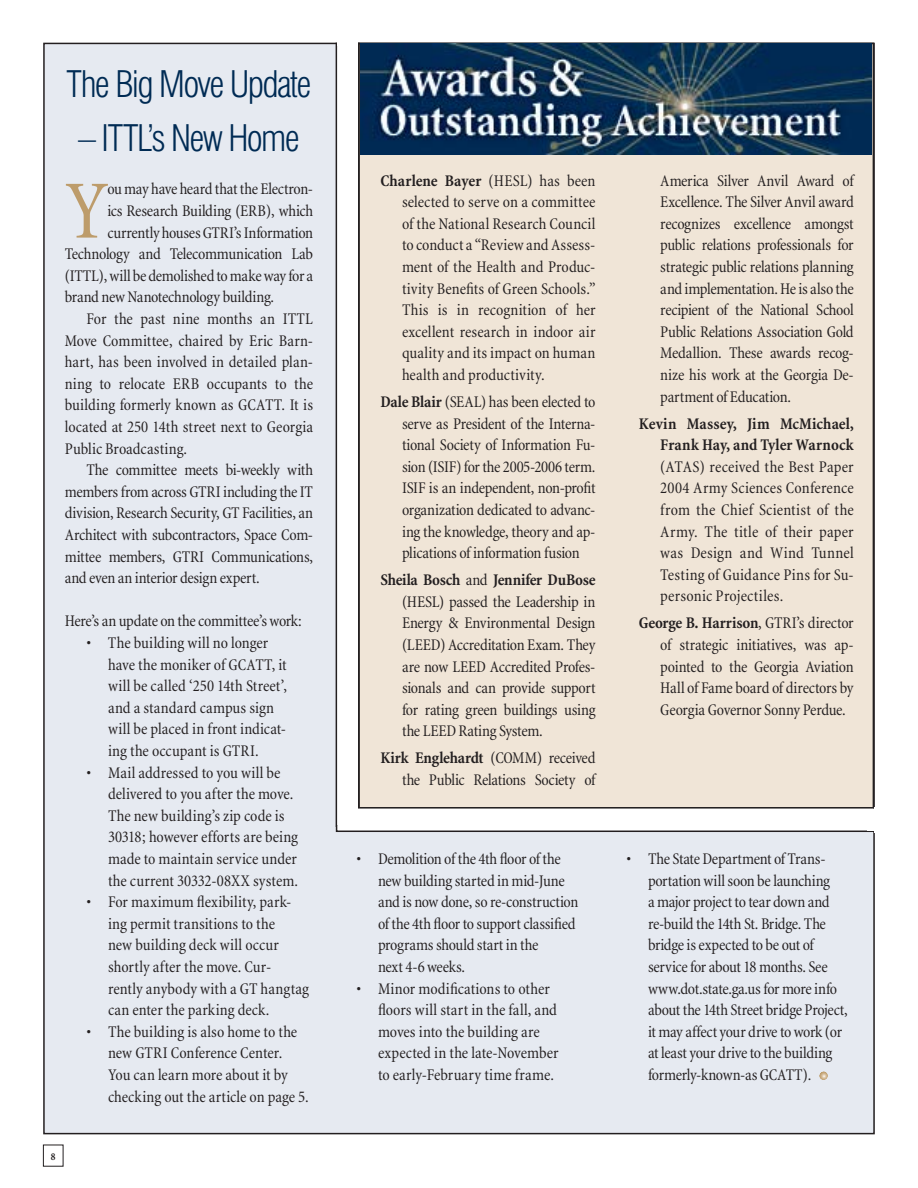
<style>
.page{position:relative;width:918px;height:1188px;background:#fff}
.page>*{position:absolute;margin:0;border:0;box-sizing:border-box;transform-origin:0 0}
.t1{font:condensed 84.15px "Minion";color:#bd9c6b}
.t2{font:300 condensed 36px "Swiss 721 BT";letter-spacing:-.045em;color:#002b54}
.t3{font:condensed 16.5px/21.6px "Minion";letter-spacing:-.005em;color:#231f20}
.t4{font:700 condensed 16.5px/21.6px "Minion";letter-spacing:.005em;color:#231f20;text-align:right}
.t5{font:condensed 16.5px "Minion";letter-spacing:-.025em;color:#231f20}
.t6{font:700 condensed 10.5px "Minion";color:#231f20}
.s1{font-weight:700}
</style>
<div class="page">
<div style="left:44px;top:43px;width:830px;height:1091px;background:#e6eaf1"></div>
<svg style="left:819px;top:1071px;width:9px;height:9px"></svg>
<svg style="left:335px;top:42px;width:540px;height:791px;background:#ece2d5"></svg>
<hr style="left:337px;top:41px;width:21px;height:4px;background:#fff">
<div style="left:868px;top:809px;width:8px;height:21px;background:#fff"></div>
<img style="left:360px;top:44px;width:512px;height:110px">
<h2 class="t2" style="left:67px;top:63px;width:246px">The Big Move Update</h2>
<h2 class="t2" style="left:78px;top:117px;width:223px">– ITTL’s New Home</h2>
<h1 class="t1" style="left:65px;top:167px;width:46px">Y</h1>
<p class="t3" style="left:107px;top:179px;width:207px">ou may have heard that the Electron-</p>
<p class="t3" style="left:107px;top:200px;width:207px">ics Research Building (ERB), which</p>
<p class="t3" style="left:107px;top:222px;width:207px">currently houses GTRI’s Information</p>
<p class="t3" style="left:65px;top:244px;width:250px">Technology and Telecommunication Lab</p>
<p class="t3" style="left:65px;top:265px;width:250px">(ITTL), will be demolished to make way for a</p>
<p class="t3" style="left:65px;top:287px;width:211px">brand new Nanotechnology building.</p>
<p class="t3" style="left:86px;top:308px;width:228px">For the past nine months an ITTL</p>
<p class="t3" style="left:65px;top:330px;width:250px">Move Committee, chaired by Eric Barn-</p>
<p class="t3" style="left:65px;top:352px;width:250px">hart, has been involved in detailed plan-</p>
<p class="t3" style="left:65px;top:373px;width:250px">ning to relocate ERB occupants to the</p>
<p class="t3" style="left:65px;top:395px;width:250px">building formerly known as GCATT. It is</p>
<p class="t3" style="left:65px;top:416px;width:250px">located at 250 14th street next to Georgia</p>
<p class="t3" style="left:65px;top:438px;width:124px">Public Broadcasting.</p>
<p class="t3" style="left:86px;top:460px;width:228px">The committee meets bi-weekly with</p>
<p class="t3" style="left:65px;top:481px;width:250px">members from across GTRI including the IT</p>
<p class="t3" style="left:65px;top:503px;width:250px">division, Research Security, GT Facilities, an</p>
<p class="t3" style="left:65px;top:524px;width:250px">Architect with subcontractors, Space Com-</p>
<p class="t3" style="left:65px;top:546px;width:250px">mittee members, GTRI Communications,</p>
<p class="t3" style="left:65px;top:568px;width:196px">and even an interior design expert.</p>
<p class="t5" style="left:65px;top:613px;width:239px">Here’s an update on the committee’s work:</p>
<p class="t3" style="left:108px;top:632px;width:181px;text-indent:-22px">• The building will no longer have the moniker of GCATT, it will be called ‘250 14th Street’, and a standard campus sign will be placed in front indicat&shy;ing the occupant is GTRI.</p>
<p class="t3" style="left:108px;top:762px;width:192px;text-indent:-22px">• Mail addressed to you will be delivered to you after the move.<br>The new building’s zip code is<br>30318; however efforts are being made to maintain service under the current 30332-08XX system.</p>
<p class="t3" style="left:108px;top:892px;width:203px;text-indent:-22px">• For maximum flexibility, park&shy;ing permit transitions to the<br>new building deck will occur shortly after the move. Cur&shy;rently anybody with a GT hangtag can enter the parking deck.</p>
<p class="t3" style="left:108px;top:1021px;width:202px;text-indent:-22px">• The building is also home to the new GTRI Conference Center.<br>You can learn more about it by checking out the article on page 5.</p>
<p class="t6" style="left:51px;top:1150px;width:6px">8</p>
<p class="t3" style="left:402px;top:170px;width:195px;text-align:justify;text-indent:-22px"><span class="s1">Charlene Bayer</span> (HESL) has been selected to serve on a committee of the National Research Council to conduct a “Review and Assess&shy;ment of the Health and Produc&shy;tivity Benefits of Green Schools.” This is in recognition of her excellent research in indoor air quality and its impact on human health and productivity.</p>
<p class="t3" style="left:402px;top:391px;width:195px;text-align:justify;text-indent:-22px"><span class="s1">Dale Blair</span> (SEAL) has been elected to serve as President of the Interna&shy;tional Society of Information Fu&shy;sion (ISIF) for the 2005-2006 term.<br>ISIF is an independent, non-profit organization dedicated to advanc&shy;ing the knowledge, theory and ap&shy;plications of information fusion</p>
<p class="t3" style="left:402px;top:570px;width:195px;text-align:justify;text-indent:-22px"><span class="s1">Sheila Bosch</span> and <span class="s1">Jennifer DuBose </span>(HESL) passed the Leadership in Energy &amp; Environmental Design (LEED) Accreditation Exam. They are now LEED Accredited Profes&shy;sionals and can provide support for rating green buildings using the LEED Rating System.</p>
<p class="t3" style="left:380px;top:748px;width:217px;text-align:right"><span class="s1">Kirk Englehardt</span> (COMM) received the Public Relations Society of</p>
<p class="t3" style="left:378px;top:848px;width:202px;text-indent:-22px">• Demolition of the 4th floor of the new building started in mid-June and is now done, so re-construction of the 4th floor to support classified programs should start in the<br>next 4-6 weeks.</p>
<p class="t3" style="left:378px;top:978px;width:182px;text-indent:-22px">• Minor modifications to other floors will start in the fall, and moves into the building are expected in the late-November to early-February time frame.</p>
<p class="t3" style="left:660px;top:170px;width:195px;text-align:justify">America Silver Anvil Award of Excellence. The Silver Anvil award recognizes excellence amongst public relations professionals for strategic public relations planning and implementation. He is also the recipient of the National School Public Relations Association Gold Medallion. These awards recog&shy;nize his work at the Georgia De&shy;partment of Education.</p>
<p class="t4" style="left:639px;top:413px;width:217px">Kevin Massey, Jim McMichael,<br>Frank Hay, and Tyler Warnock</p>
<p class="t3" style="left:660px;top:456px;width:195px;text-align:justify">(ATAS) received the Best Paper 2004 Army Sciences Conference from the Chief Scientist of the Army. The title of their paper was Design and Wind Tunnel Testing of Guidance Pins for Su&shy;personic Projectiles.</p>
<p class="t3" style="left:660px;top:613px;width:195px;text-align:justify;text-indent:-22px"><span class="s1">George B. Harrison</span>, GTRI’s director of strategic initiatives, was ap&shy;pointed to the Georgia Aviation Hall of Fame board of directors by Georgia Governor Sonny Perdue.</p>
<p class="t3" style="left:648px;top:848px;width:201px;text-indent:-22px">• The State Department of Trans&shy;portation will soon be launching<br>a major project to tear down and re-build the 14th St. Bridge. The bridge is expected to be out of service for about 18 months. See www.dot.state.ga.us for more info about the 14th Street bridge Project, it may affect your drive to work (or at least your drive to the building formerly-known-as GCATT).</p>
</div>
